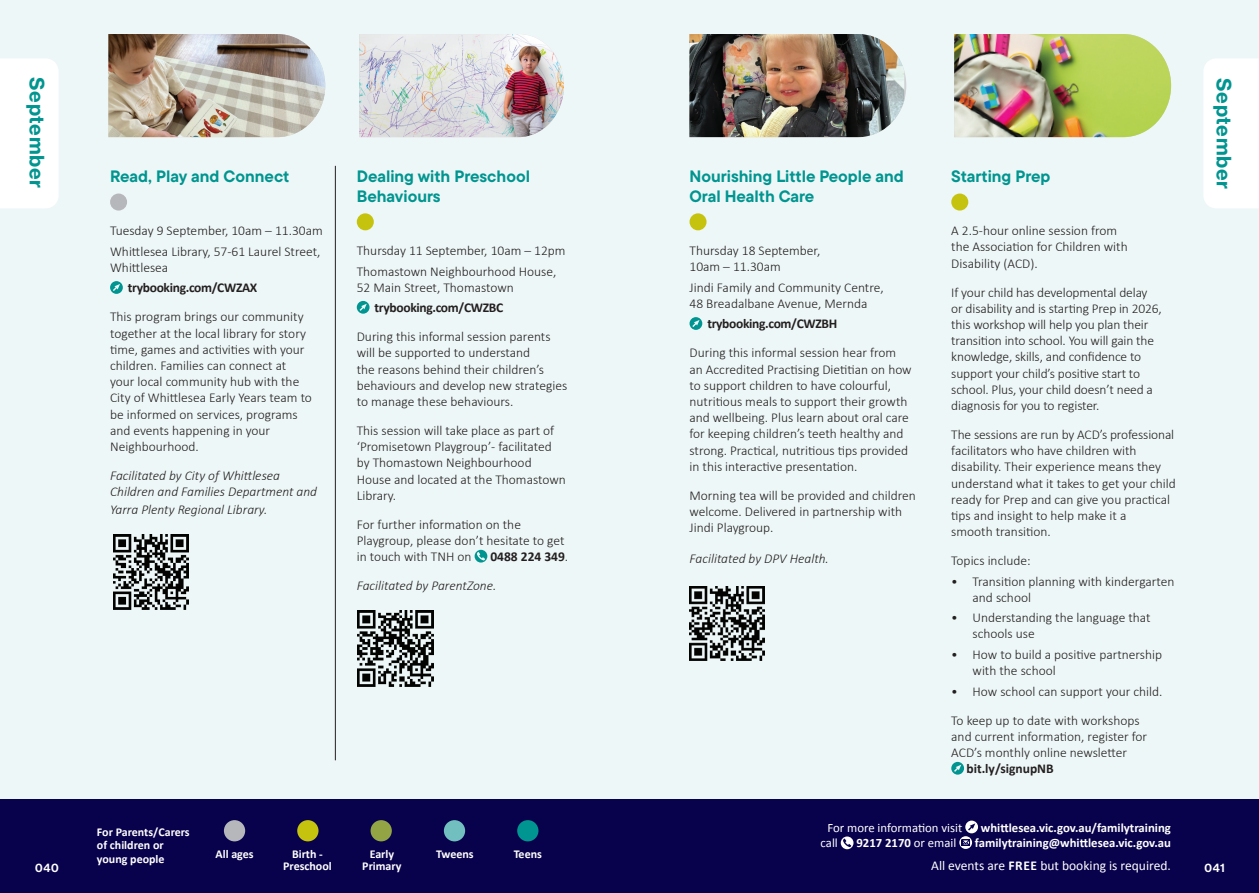
<style>
.page{position:relative;width:1259px;height:893px;background:#fff}
.page>*{position:absolute;margin:0;border:0;box-sizing:border-box;transform-origin:0 0}
.t1{font:19.5px "N Haas Grotesk TX Pro 75 Bd";letter-spacing:.03em;color:#009590}
.t2{font:700 16.5px/19.8px "TT Commons Pro";color:#009590}
.t3{font:300 13.5px/16.2px "Calibri";color:#231f20}
.t4{font:italic 300 13.5px/16.2px "Calibri";color:#231f20}
.t5{font:700 13.5px "Calibri";letter-spacing:-.025em;color:#231f20}
.t6{font:13.5px "Calibri";color:#fff}
.t7{font:700 13.5px "Calibri";color:#231f20}
.t8{font:700 12.75px "Calibri";color:#fff}
.t9{font:12.75px "Calibri";color:#fff}
.t10{font:700 12px/13.5px "Calibri";color:#fff;text-align:center}
.t11{font:12px "N Haas Grotesk DS Pro 65 Md";letter-spacing:.06em;color:#fff}
.s1{font-weight:700;font-style:normal}
.s2{font-style:normal}
.s3{font-weight:400}
.s4{font-weight:700}
</style>
<div class="page">
<div style="left:0;top:798px;width:1259px;height:95px;background:#08014c"></div>
<div style="left:224px;top:820px;width:21px;height:21px;background:#b6b7bb;border-radius:50%"></div>
<div style="left:297px;top:820px;width:21px;height:21px;background:#c6c30e;border-radius:50%"></div>
<div style="left:370px;top:820px;width:22px;height:21px;background:#93a445;border-radius:50%"></div>
<div style="left:444px;top:820px;width:21px;height:21px;background:#71bfbe;border-radius:50%"></div>
<div style="left:517px;top:820px;width:21px;height:21px;background:#009590;border-radius:50%"></div>
<svg style="left:965px;top:821px;width:13px;height:12px"></svg>
<svg style="left:840px;top:836px;width:13px;height:13px"></svg>
<svg style="left:959px;top:836px;width:13px;height:13px"></svg>
<svg style="left:961px;top:839px;width:9px;height:7px"></svg>
<div style="left:0;top:0;width:1259px;height:799px;background:#eef7f7"></div>
<div style="left:0;top:59px;width:58px;height:149px;background:#fff"></div>
<div style="left:110px;top:194px;width:17px;height:17px;background:#b6b7bb;border-radius:50%"></div>
<svg style="left:110px;top:281px;width:13px;height:13px"></svg>
<div style="left:357px;top:213px;width:17px;height:17px;background:#c6c30e;border-radius:50%"></div>
<svg style="left:357px;top:301px;width:12px;height:13px"></svg>
<svg style="left:474px;top:550px;width:13px;height:13px"></svg>
<img style="left:359px;top:34px;width:205px;height:103px">
<img style="left:689px;top:34px;width:215px;height:103px">
<img style="left:954px;top:34px;width:217px;height:103px">
<div style="left:689px;top:213px;width:17px;height:17px;background:#c6c30e;border-radius:50%"></div>
<svg style="left:689px;top:317px;width:13px;height:13px"></svg>
<div style="left:951px;top:194px;width:17px;height:17px;background:#c6c30e;border-radius:50%"></div>
<svg style="left:951px;top:762px;width:13px;height:13px"></svg>
<div style="left:1204px;top:59px;width:55px;height:149px;background:#fff"></div>
<hr style="left:335px;top:166px;width:1px;height:594px;background:#231f20">
<img style="left:357px;top:611px;width:76px;height:76px">
<img style="left:690px;top:586px;width:74px;height:74px">
<img style="left:108px;top:34px;width:217px;height:103px">
<img style="left:113px;top:535px;width:75px;height:75px">
<h1 class="t1" style="left:49px;top:77px;width:112px;rotate:90deg">September</h1>
<p class="t2" style="left:110px;top:166px;width:181px">Read, Play and Connect</p>
<p class="t3" style="left:110px;top:220px;width:214px;line-height:20.4px">Tuesday 9 September, 10am – 11.30am<br>Whittlesea Library, 57-61 Laurel Street,</p>
<p class="t3" style="left:110px;top:259px;width:60px">Whittlesea</p>
<p class="t5" style="left:128px;top:278px;width:131px">trybooking.com/CWZAX</p>
<p class="t3" style="left:110px;top:309px;width:203px">This program brings our community together at the local library for story time, games and activities with your children. Families can connect at your local community hub with the<br>City of Whittlesea Early Years team to be informed on services, programs and events happening in your<br>Neighbourhood.</p>
<p class="t4" style="left:110px;top:467px;width:208px">Facilitated by City of Whittlesea<br>Children and Families Department and</p>
<p class="t4" style="left:110px;top:501px;width:159px">Yarra Plenty Regional Library.</p>
<p class="t2" style="left:357px;top:166px;width:175px">Dealing with Preschool<br>Behaviours</p>
<p class="t3" style="left:357px;top:240px;width:210px;line-height:20.4px">Thursday 11 September, 10am – 12pm<br>Thomastown Neighbourhood House,</p>
<p class="t3" style="left:357px;top:279px;width:159px">52 Main Street, Thomastown</p>
<p class="t5" style="left:375px;top:298px;width:130px">trybooking.com/CWZBC</p>
<p class="t3" style="left:357px;top:328px;width:212px">During this informal session parents will be supported to understand<br>the reasons behind their children’s behaviours and develop new strategies to manage these behaviours.</p>
<p class="t3" style="left:357px;top:422px;width:210px">This session will take place as part of ‘Promisetown Playgroup’- facilitated by Thomastown Neighbourhood<br>House and located at the Thomastown<br>Library.</p>
<p class="t3" style="left:357px;top:516px;width:209px">For further information on the<br>Playgroup, please don’t hesitate to get in touch with TNH on</p>
<p class="t4" style="left:357px;top:542px;width:213px;line-height:29px;text-indent:134px"><span class="s1">0488 224 349</span><span class="s2">.<br></span>Facilitated by ParentZone.</p>
<p class="t2" style="left:689px;top:166px;width:216px">Nourishing Little People and<br>Oral Health Care</p>
<p class="t3" style="left:689px;top:242px;width:132px">Thursday 18 September,<br>10am – 11.30am</p>
<p class="t3" style="left:689px;top:279px;width:196px">Jindi Family and Community Centre,<br>48 Breadalbane Avenue, Mernda</p>
<p class="t5" style="left:707px;top:314px;width:131px">trybooking.com/CWZBH</p>
<p class="t3" style="left:689px;top:345px;width:224px">During this informal session hear from an Accredited Practising Dietitian on how to support children to have colourful, nutritious meals to support their growth and wellbeing. Plus learn about oral care for keeping children’s teeth healthy and strong. Practical, nutritious tips provided in this interactive presentation.</p>
<p class="t3" style="left:689px;top:487px;width:228px">Morning tea will be provided and children welcome. Delivered in partnership with<br>Jindi Playgroup.</p>
<p class="t4" style="left:689px;top:550px;width:141px">Facilitated by DPV Health.</p>
<p class="t2" style="left:951px;top:166px;width:101px">Starting Prep</p>
<p class="t3" style="left:951px;top:223px;width:178px">A 2.5-hour online session from the Association for Children with<br>Disability (ACD).</p>
<p class="t3" style="left:951px;top:284px;width:212px">If your child has developmental delay or disability and is starting Prep in 2026, this workshop will help you plan their transition into school. You will gain the knowledge, skills, and confidence to support your child’s positive start to school. Plus, your child doesn’t need a diagnosis for you to register.</p>
<p class="t3" style="left:951px;top:426px;width:226px">The sessions are run by ACD’s professional facilitators who have children with disability. Their experience means they understand what it takes to get your child ready for Prep and can give you practical tips and insight to help make it a<br>smooth transition.</p>
<p class="t3" style="left:951px;top:552px;width:81px">Topics include:</p>
<p class="t3" style="left:972px;top:573px;width:203px;text-indent:-21px">• Transition planning with kindergarten and school</p>
<p class="t3" style="left:972px;top:610px;width:180px;text-indent:-21px">• Understanding the language that schools use</p>
<p class="t3" style="left:972px;top:646px;width:191px;text-indent:-21px">• How to build a positive partnership with the school</p>
<p class="t3" style="left:951px;top:676px;width:213px;line-height:29px">• How school can support your child.<br>To keep up to date with workshops</p>
<p class="t3" style="left:951px;top:728px;width:197px">and current information, register for<br>ACD’s monthly online newsletter</p>
<p class="t7" style="left:966px;top:759px;width:89px">bit.ly/signupNB</p>
<h1 class="t1" style="left:1236px;top:78px;width:112px;rotate:90deg">September</h1>
<p class="t9" style="left:827px;top:819px;width:136px">For more information visit</p>
<p class="t8" style="left:981px;top:819px;width:191px">whittlesea.vic.gov.au/familytraining</p>
<p class="t9" style="left:820px;top:834px;width:19px">call</p>
<p class="t8" style="left:856px;top:834px;width:101px">9217 2170 <span class="s3">or email</span></p>
<p class="t8" style="left:975px;top:834px;width:197px">familytraining@whittlesea.vic.gov.au</p>
<p class="t6" style="left:931px;top:856px;width:241px">All events are <span class="s4">FREE</span> but booking is required.</p>
<p class="t10" style="left:97px;top:825px;width:94px;text-align:left">For Parents/Carers of children or young people</p>
<p class="t10" style="left:215px;top:847px;width:40px">All ages</p>
<p class="t10" style="left:283px;top:848px;width:50px;line-height:12px">Birth -<br>Preschool</p>
<p class="t10" style="left:362px;top:848px;width:41px;line-height:12px">Early<br>Primary</p>
<p class="t10" style="left:436px;top:847px;width:39px">Tweens</p>
<p class="t10" style="left:514px;top:847px;width:30px">Teens</p>
<p class="t11" style="left:35px;top:860px;width:25px">040</p>
<p class="t11" style="left:1204px;top:860px;width:22px">041</p>
</div>
